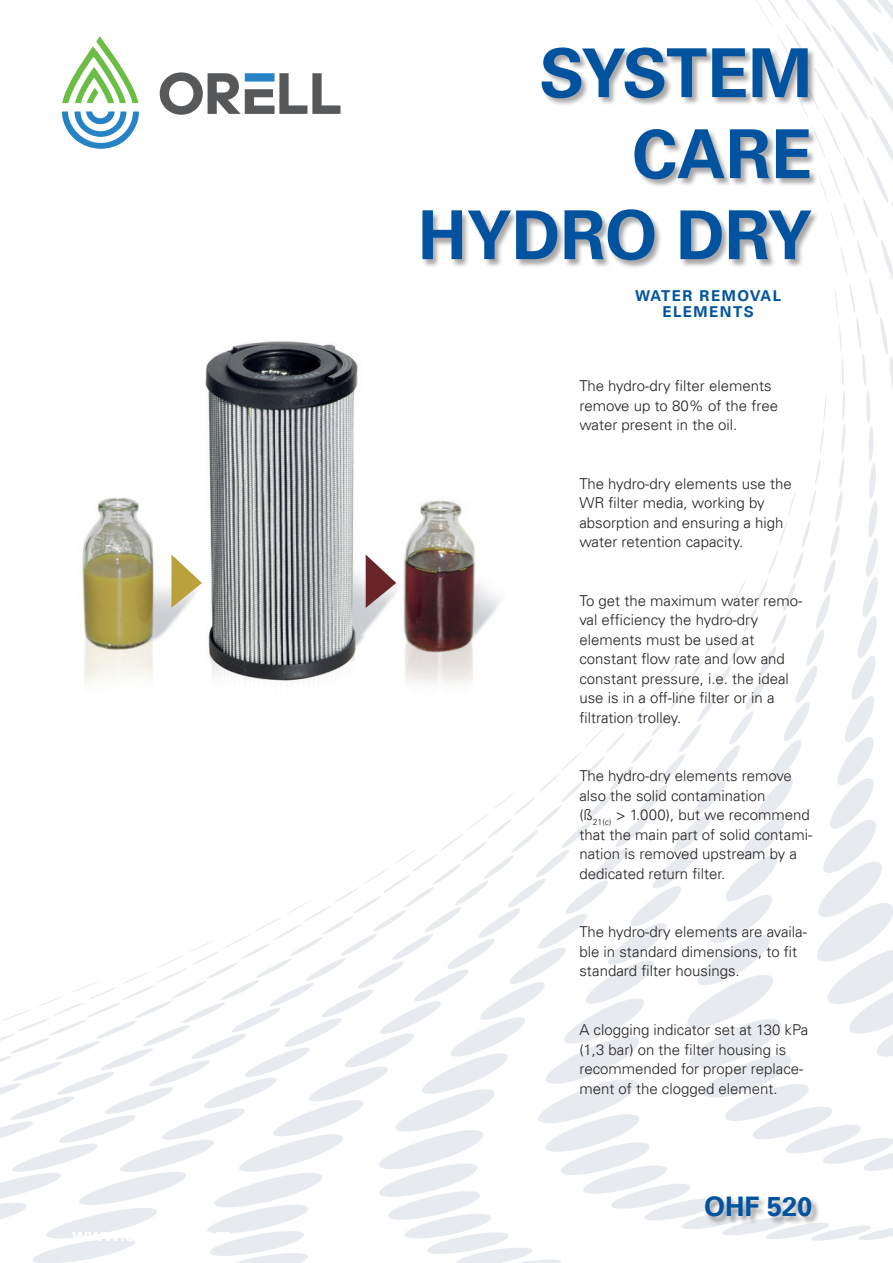
<style>
.page{position:relative;width:893px;height:1263px;background:#fff}
.page>*{position:absolute;margin:0;border:0;box-sizing:border-box;transform-origin:0 0}
.t1{font:700 67.5px/81px "Univers LT";color:#0153a0;text-align:right}
.t2{font:700 27px "Univers LT";color:#0153a0}
.t3{font:300 15px/19.5px "Univers LT";color:#231f20}
.t4{font:700 15px/16.5px "Univers LT";letter-spacing:.1em;color:#0153a0;text-align:center}
</style>
<div class="page">
<img style="left:82px;top:341px;width:418px;height:342px">
<svg style="left:366px;top:554px;width:30px;height:54px"></svg>
<svg style="left:171px;top:554px;width:31px;height:54px"></svg>
<div style="left:422px;top:48px;width:398px;height:221px;background:#231f20;opacity:.4"></div>
<div style="left:705px;top:1196px;width:115px;height:29px;background:#231f20;opacity:.4"></div>
<svg style="left:62px;top:36px;width:76px;height:67px"></svg>
<svg style="left:62px;top:111px;width:77px;height:38px"></svg>
<svg style="left:160px;top:72px;width:180px;height:43px"></svg>
<h1 class="t1" style="left:418px;top:33px;width:396px">SYSTEM<br>CARE<br>HYDRO DRY</h1>
<p class="t4" style="left:635px;top:287px;width:148px">WATER REMOVAL<br>ELEMENTS</p>
<p class="t3" style="left:579px;top:376px;width:200px">The hydro-dry filter elements remove up to 80% of the free water present in the oil.</p>
<p class="t3" style="left:579px;top:474px;width:214px">The hydro-dry elements use the<br>WR filter media, working by absorption and ensuring a high water retention capacity.</p>
<p class="t3" style="left:579px;top:591px;width:225px">To get the maximum water remo&shy;val efficiency the hydro-dry elements must be used at constant flow rate and low and constant pressure, i.e. the ideal use is in a off-line filter or in a filtration trolley.</p>
<p class="t3" style="left:579px;top:766px;width:234px">The hydro-dry elements remove also the solid contamination<br>(ß<sub>21(c)</sub> &gt; 1.000), but we recommend that the main part of solid contami&shy;nation is removed upstream by a dedicated return filter.</p>
<p class="t3" style="left:579px;top:922px;width:229px">The hydro-dry elements are availa&shy;ble in standard dimensions, to fit standard filter housings.</p>
<p class="t3" style="left:579px;top:1020px;width:230px">A clogging indicator set at 130 kPa (1,3 bar) on the filter housing is recommended for proper replace&shy;ment of the clogged element.</p>
<h2 class="t2" style="left:704px;top:1191px;width:110px">OHF 520</h2>
</div>
